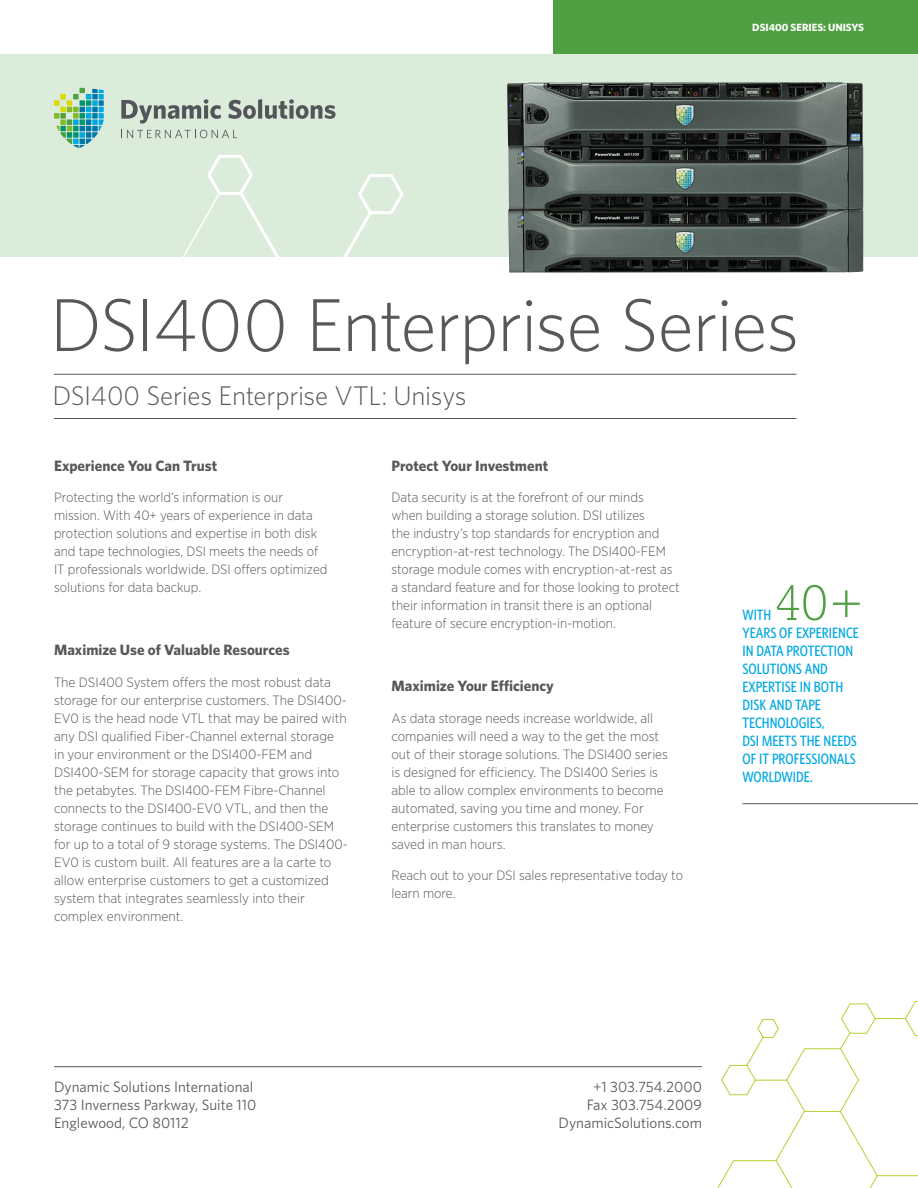
<style>
.page{position:relative;width:918px;height:1188px;background:#fff}
.page>*{position:absolute;margin:0;border:0;box-sizing:border-box;transform-origin:0 0}
.t1{font:300 75px "Whitney";letter-spacing:-.02em;color:#57585a}
.t2{font:300 51px "Rockwell";color:#519f43}
.t3{font:300 27px "Whitney";letter-spacing:-.01em;color:#57585a}
.t4{font:500 15px/18px "Whitney Condensed";color:#00a8e2}
.t5{font:15px "Whitney";color:#57585a}
.t6{font:700 15px "Whitney";color:#57585a}
.t7{font:300 13.5px/18px "Gotham Narrow";color:#57585a}
.t8{font:700 10.5px "Whitney";color:#fff}
</style>
<div class="page">
<div style="left:0;top:54px;width:918px;height:202px;background:#dcecda"></div>
<svg style="left:159px;top:155px;width:281px;height:102px"></svg>
<svg style="left:121px;top:99px;width:100px;height:25px"></svg>
<svg style="left:228px;top:99px;width:108px;height:20px"></svg>
<svg style="left:121px;top:130px;width:116px;height:8px"></svg>
<svg style="left:54px;top:88px;width:50px;height:60px"></svg>
<div style="left:554px;top:0;width:364px;height:54px;background:#519f43"></div>
<hr style="left:54px;top:1066px;width:648px;height:1px;background:#57585a">
<svg style="left:717px;top:1001px;width:201px;height:187px"></svg>
<hr style="left:742px;top:803px;width:176px;height:1px;background:#57585a">
<hr style="left:54px;top:418px;width:742px;height:1px;background:#57585a">
<hr style="left:54px;top:374px;width:742px;height:1px;background:#57585a">
<img style="left:507px;top:82px;width:356px;height:191px">
<p class="t8" style="left:752px;top:21px;width:113px">DSI400 SERIES: UNISYS</p>
<p class="t1" style="left:50px;top:275px;width:751px">DSI400 Enterprise Series</p>
<p class="t3" style="left:52px;top:378px;width:416px">DSI400 Series Enterprise VTL: Unisys</p>
<p class="t6" style="left:54px;top:456px;width:165px">Experience You Can Trust</p>
<p class="t7" style="left:54px;top:488px;width:275px">Protecting the world’s information is our mission. With 40+ years of experience in data protection solutions and expertise in both disk and tape technologies, DSI meets the needs of IT professionals worldwide. DSI offers optimized solutions for data backup.</p>
<p class="t6" style="left:54px;top:640px;width:237px">Maximize Use of Valuable Resources</p>
<p class="t7" style="left:54px;top:673px;width:295px">The DSI400 System offers the most robust data storage for our enterprise customers. The DSI400- EV0 is the head node VTL that may be paired with any DSI qualified Fiber-Channel external storage in your environment or the DSI400-FEM and DSI400-SEM for storage capacity that grows into the petabytes. The DSI400-FEM Fibre-Channel connects to the DSI400-EV0 VTL, and then the storage continues to build with the DSI400-SEM for up to a total of 9 storage systems. The DSI400- EV0 is custom built. All features are a la carte to allow enterprise customers to get a customized system that integrates seamlessly into their complex environment.</p>
<p class="t6" style="left:392px;top:456px;width:158px">Protect Your Investment</p>
<p class="t7" style="left:392px;top:488px;width:290px">Data security is at the forefront of our minds<br>when building a storage solution. DSI utilizes<br>the industry’s top standards for encryption and encryption-at-rest technology. The DSI400-FEM storage module comes with encryption-at-rest as a standard feature and for those looking to protect their information in transit there is an optional feature of secure encryption-in-motion.</p>
<p class="t6" style="left:392px;top:676px;width:164px">Maximize Your Efficiency</p>
<p class="t7" style="left:392px;top:709px;width:278px">As data storage needs increase worldwide, all companies will need a way to the get the most out of their storage solutions. The DSI400 series is designed for efficiency. The DSI400 Series is able to allow complex environments to become automated, saving you time and money. For enterprise customers this translates to money saved in man hours.</p>
<p class="t7" style="left:392px;top:866px;width:293px">Reach out to your DSI sales representative today to learn more.</p>
<p class="t2" style="left:774px;top:574px;width:91px">40+</p>
<p class="t4" style="left:742px;top:623px;width:118px">YEARS OF EXPERIENCE<br>IN DATA PROTECTION<br>SOLUTIONS AND<br>EXPERTISE IN BOTH<br>DISK AND TAPE<br>TECHNOLOGIES,<br>DSI MEETS THE NEEDS<br>OF IT PROFESSIONALS<br>WORLDWIDE.</p>
<p class="t4" style="left:742px;top:605px;width:30px">WITH</p>
<p class="t5" style="left:54px;top:1077px;width:201px">Dynamic Solutions International</p>
<p class="t5" style="left:593px;top:1077px;width:110px">+1 303.754.2000</p>
<p class="t5" style="left:54px;top:1095px;width:204px">373 Inverness Parkway, Suite 110</p>
<p class="t5" style="left:587px;top:1095px;width:117px">Fax 303.754.2009</p>
<p class="t5" style="left:54px;top:1113px;width:136px">Englewood, CO 80112</p>
<p class="t5" style="left:559px;top:1113px;width:145px">DynamicSolutions.com</p>
</div>
